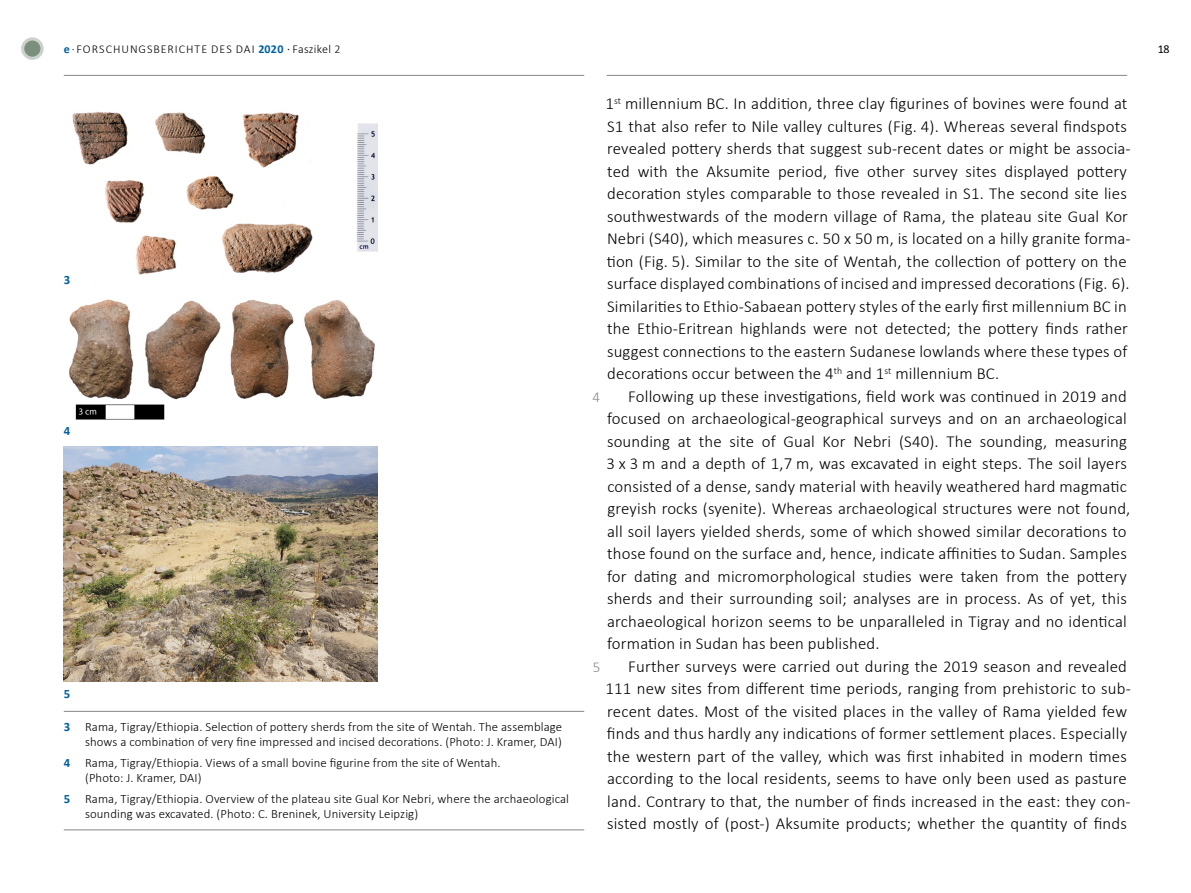
<style>
.page{position:relative;width:1191px;height:893px;background:#fff}
.page>*{position:absolute;margin:0;border:0;box-sizing:border-box;transform-origin:0 0}
.t1{font:300 16.8px/22.5px "Calibri";letter-spacing:.01em;color:#000}
.t2{font:300 15px "Calibri";color:#878787}
.t3{font:300 12.75px/15px "Calibri";letter-spacing:.01em;color:#000}
.t4{font:700 12.75px "Calibri";color:#0061a1}
.t5{font:300 12px "Calibri";letter-spacing:.08em;color:#000}
.t6{font:12px "Calibri";color:#000}
.s1{font-weight:700;color:#0061a1}
.s2{font-weight:400}
</style>
<div class="page">
<hr style="left:607px;top:75px;width:520px;height:1px;background:#878787">
<hr style="left:64px;top:75px;width:520px;height:1px;background:#878787">
<svg style="left:23px;top:39px;width:19px;height:19px"></svg>
<div style="left:21px;top:37px;width:23px;height:23px;border:3px solid #cbd2cb;border-radius:50%"></div>
<img style="left:72px;top:111px;width:305px;height:164px">
<hr style="left:64px;top:711px;width:520px;height:1px;background:#878787">
<hr style="left:64px;top:830px;width:520px;height:1px;background:#878787">
<img style="left:69px;top:299px;width:306px;height:121px">
<img style="left:64px;top:446px;width:313px;height:235px">
<p class="t5" style="left:64px;top:41px;width:278px"><span class="s1">e</span>·FORSCHUNGSBERICHTE DES DAI <span class="s1">2020</span> <span class="s2">·</span> Faszikel 2</p>
<p class="t6" style="left:1157px;top:41px;width:14px">18</p>
<p class="t4" style="left:64px;top:271px;width:8px">3</p>
<p class="t4" style="left:64px;top:422px;width:8px">4</p>
<p class="t4" style="left:64px;top:685px;width:8px">5</p>
<p class="t3" style="left:64px;top:719px;width:500px;text-align:right"><span class="s1">3</span> Rama, Tigray/Ethiopia. Selection of pottery sherds from the site of Wentah. The assemblage shows a combination of very fine impressed and incised decorations. (Photo: J. Kramer, DAI)</p>
<p class="t3" style="left:85px;top:755px;width:417px;text-indent:-21px"><span class="s1">4</span> Rama, Tigray/Ethiopia. Views of a small bovine figurine from the site of Wentah. (Photo: J. Kramer, DAI)</p>
<p class="t3" style="left:85px;top:792px;width:485px;text-indent:-21px"><span class="s1">5</span> Rama, Tigray/Ethiopia. Overview of the plateau site Gual Kor Nebri, where the archaeological sounding was excavated. (Photo: C. Breninek, University Leipzig)</p>
<p class="t1" style="left:605px;top:92px;width:527px">1<sup>st</sup> millennium BC. In addition, three clay figurines of bovines were found at S1 that also refer to Nile valley cultures (Fig. 4). Whereas several findspots revealed pottery sherds that suggest sub-recent dates or might be associa&shy;ted with the Aksumite period, five other survey sites displayed pottery decoration styles comparable to those revealed in S1. The second site lies southwestwards of the modern village of Rama, the plateau site Gual Kor Nebri (S40), which measures c. 50 x 50 m, is located on a hilly granite forma&shy;tion (Fig. 5). Similar to the site of Wentah, the collection of pottery on the surface displayed combinations of incised and impressed decorations (Fig. 6).<br>Similarities to Ethio-Sabaean pottery styles of the early first millennium BC in the Ethio-Eritrean highlands were not detected; the pottery finds rather suggest connections to the eastern Sudanese lowlands where these types of decorations occur between the 4<sup>th</sup> and 1<sup>st</sup> millennium BC.</p>
<p class="t1" style="left:606px;top:385px;width:525px;text-indent:22px">Following up these investigations, field work was continued in 2019 and focused on archaeological-geographical surveys and on an archaeological sounding at the site of Gual Kor Nebri (S40). The sounding, measuring 3 x 3 m and a depth of 1,7 m, was excavated in eight steps. The soil layers consisted of a dense, sandy material with heavily weathered hard magmatic greyish rocks (syenite). Whereas archaeological structures were not found, all soil layers yielded sherds, some of which showed similar decorations to those found on the surface and, hence, indicate affinities to Sudan. Samples for dating and micromorphological studies were taken from the pottery sherds and their surrounding soil; analyses are in process. As of yet, this archaeological horizon seems to be unparalleled in Tigray and no identical formation in Sudan has been published.</p>
<p class="t1" style="left:605px;top:655px;width:527px;text-indent:23px">Further surveys were carried out during the 2019 season and revealed 111 new sites from different time periods, ranging from prehistoric to sub&shy;recent dates. Most of the visited places in the valley of Rama yielded few finds and thus hardly any indications of former settlement places. Especially the western part of the valley, which was first inhabited in modern times according to the local residents, seems to have only been used as pasture land. Contrary to that, the number of finds increased in the east: they con&shy;sisted mostly of (post-) Aksumite products; whether the quantity of finds</p>
<p class="t2" style="left:592px;top:387px;width:9px">4</p>
<p class="t2" style="left:593px;top:657px;width:9px">5</p>
</div>
